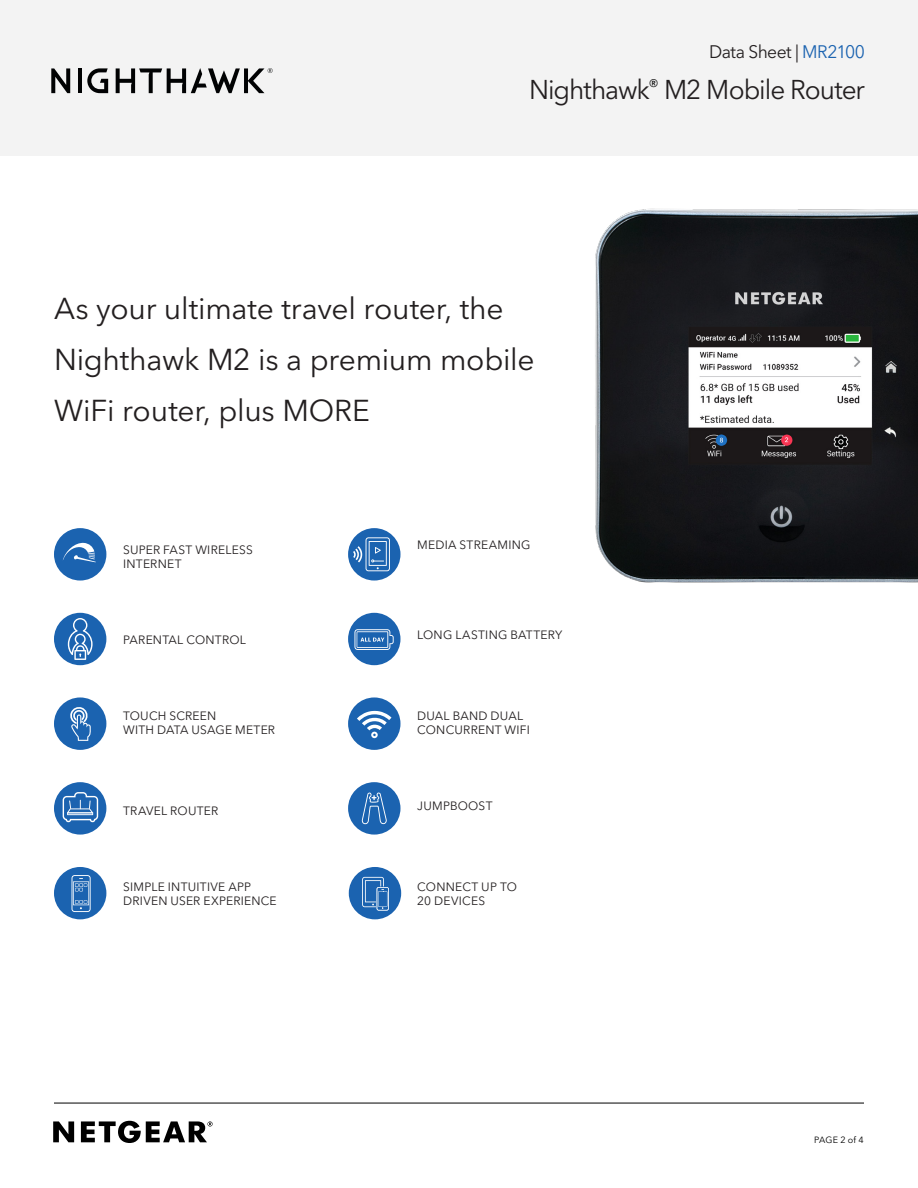
<style>
.page{position:relative;width:918px;height:1188px;background:#fff}
.page>*{position:absolute;margin:0;border:0;box-sizing:border-box;transform-origin:0 0}
.t1{font:30px/51px "Avenir Next LT Pro";letter-spacing:-.01em;color:#231f20}
.t2{font:27px "Avenir Next LT Pro";letter-spacing:-.04em;color:#231f20}
.t3{font:18px "Avenir Next LT Pro";letter-spacing:-.03em;color:#231f20}
.t4{font:12px/14.4px "Avenir Next LT Pro";letter-spacing:.02em;color:#231f20}
.t5{font:9px "Avenir Next LT Pro";letter-spacing:.015em;color:#000001}
.s1{color:#1b63b0}
</style>
<div class="page">
<div style="left:0;top:0;width:918px;height:156px;background:#f3f3f3"></div>
<img style="left:595px;top:208px;width:323px;height:375px">
<svg style="left:81px;top:1121px;width:132px;height:22px"></svg>
<svg style="left:53px;top:1121px;width:21px;height:21px"></svg>
<hr style="left:54px;top:1103px;width:810px;height:1px;background:#000001">
<div style="left:54px;top:528px;width:52px;height:53px;background:#1b63b0;border-radius:50%"></div>
<svg style="left:63px;top:542px;width:33px;height:20px"></svg>
<div style="left:54px;top:613px;width:52px;height:52px;background:#1b63b0;border-radius:50%"></div>
<svg style="left:68px;top:618px;width:25px;height:42px"></svg>
<div style="left:54px;top:697px;width:52px;height:53px;background:#1b63b0;border-radius:50%"></div>
<div style="left:348px;top:782px;width:52px;height:53px;background:#1b63b0;border-radius:50%"></div>
<svg style="left:362px;top:792px;width:25px;height:32px"></svg>
<div style="left:348px;top:697px;width:52px;height:53px;background:#1b63b0;border-radius:50%"></div>
<div style="left:348px;top:613px;width:52px;height:52px;background:#1b63b0;border-radius:50%"></div>
<div style="left:348px;top:528px;width:52px;height:53px;background:#1b63b0;border-radius:50%"></div>
<svg style="left:353px;top:537px;width:37px;height:34px"></svg>
<div style="left:54px;top:867px;width:52px;height:52px;background:#1b63b0;border-radius:50%"></div>
<div style="left:349px;top:867px;width:52px;height:52px;background:#1b63b0;border-radius:50%"></div>
<svg style="left:72px;top:875px;width:19px;height:37px"></svg>
<div style="left:54px;top:782px;width:52px;height:53px;background:#1b63b0;border-radius:50%"></div>
<svg style="left:63px;top:792px;width:35px;height:30px"></svg>
<svg style="left:70px;top:707px;width:21px;height:34px"></svg>
<svg style="left:354px;top:629px;width:40px;height:21px"></svg>
<svg style="left:357px;top:711px;width:35px;height:27px"></svg>
<svg style="left:362px;top:877px;width:27px;height:33px"></svg>
<svg style="left:51px;top:68px;width:19px;height:25px"></svg>
<hr style="left:78px;top:68px;width:4px;height:25px;background:#010203">
<svg style="left:87px;top:68px;width:21px;height:25px"></svg>
<svg style="left:116px;top:68px;width:157px;height:25px"></svg>
<h3 class="t3" style="left:709px;top:41px;width:157px">Data Sheet | <span class="s1">MR2100</span></h3>
<h2 class="t2" style="left:529px;top:73px;width:337px">Nighthawk<sup>®</sup> M2 Mobile Router</h2>
<h1 class="t1" style="left:54px;top:283px;width:482px">As your ultimate travel router, the<br>Nighthawk M2 is a premium mobile<br>WiFi router, plus MORE</h1>
<p class="t4" style="left:123px;top:542px;width:131px">SUPER FAST WIRELESS<br>INTERNET</p>
<p class="t4" style="left:417px;top:538px;width:115px">MEDIA STREAMING</p>
<p class="t4" style="left:123px;top:632px;width:124px">PARENTAL CONTROL</p>
<p class="t4" style="left:417px;top:628px;width:147px">LONG LASTING BATTERY</p>
<p class="t4" style="left:123px;top:709px;width:153px">TOUCH SCREEN<br>WITH DATA USAGE METER</p>
<p class="t4" style="left:417px;top:709px;width:114px">DUAL BAND DUAL<br>CONCURRENT WIFI</p>
<p class="t4" style="left:123px;top:803px;width:97px">TRAVEL ROUTER</p>
<p class="t4" style="left:417px;top:799px;width:77px">JUMPBOOST</p>
<p class="t4" style="left:123px;top:880px;width:155px">SIMPLE INTUITIVE APP<br>DRIVEN USER EXPERIENCE</p>
<p class="t4" style="left:417px;top:880px;width:101px">CONNECT UP TO<br>20 DEVICES</p>
<p class="t5" style="left:814px;top:1134px;width:51px">PAGE 2 of 4</p>
</div>
